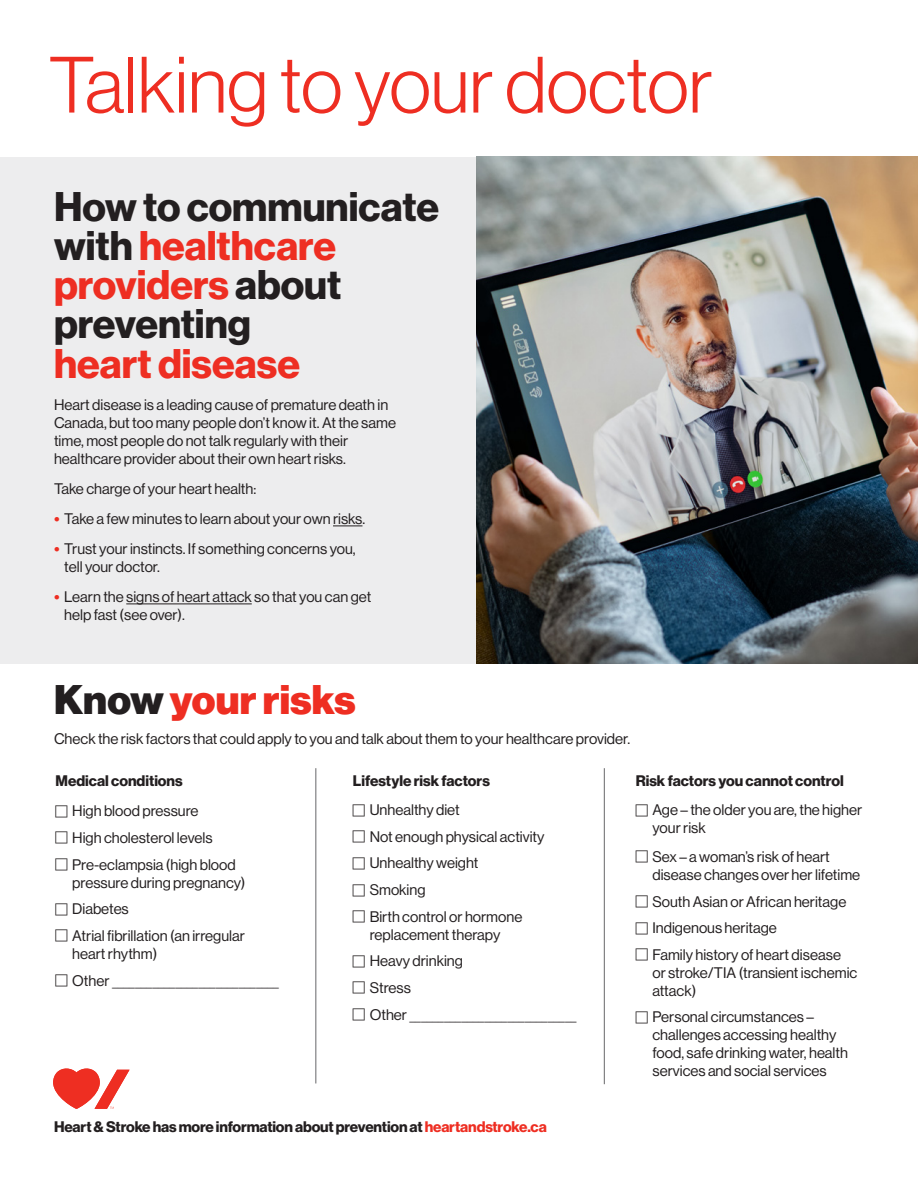
<style>
.page{position:relative;width:918px;height:1188px;background:#fff}
.page>*{position:absolute;margin:0;border:0;box-sizing:border-box;transform-origin:0 0}
.MainHeading{font:78px "N Haas Grotesk DS Std 45 Lt";color:#ee2e22}
.MainHeading-2{font:40.5px/39.3px "N Haas Grotesk DS Std 75 Bd";color:#231f20}
.Paragraph_Style_1{font:40.5px "N Haas Grotesk DS Std 95 Blk";letter-spacing:.005em;color:#ee2e22}
.Paragraph_Style_1-2{font:15px/18px "N Haas Grotesk DS Std 55 Rg";color:#231f20}
.Paragraph_Style_1-3{font:15px "N Haas Grotesk DS Std 75 Bd";letter-spacing:-.01em;color:#231f20}
.Paragraph_Style_1-4{font:15px "N Haas Grotesk DS Std 45 Lt";color:#231f20}
.s1{color:#ee2e22}
.s2{font-family:"N Haas Grotesk DS Std 75 Bd";color:#ee2e22}
.s3{color:#231f20}
.s4{font-family:"N Haas Grotesk DS Std 55 Rg"}
</style>
<div class="page">
<div style="left:0;top:157px;width:918px;height:507px;background:#ededee"></div>
<svg style="left:333px;top:526px;width:29px;height:1px"></svg>
<hr style="left:126px;top:604px;width:126px;height:1px;background:#231f20">
<hr style="left:315px;top:768px;width:1px;height:315px;background:#67676a">
<hr style="left:604px;top:768px;width:1px;height:316px;background:#67676a">
<svg style="left:53px;top:1069px;width:77px;height:40px"></svg>
<img style="left:476px;top:157px;width:442px;height:507px">
<p class="MainHeading" style="left:49px;top:41px;width:665px">Talking to your doctor</p>
<p class="MainHeading-2" style="left:54px;top:188px;width:387px">How to communicate with <span class="s1">healthcare providers</span> about preventing<br><span class="s1">heart disease</span></p>
<p class="Paragraph_Style_1-2" style="left:54px;top:396px;width:344px">Heart disease is a leading cause of premature death in Canada, but too many people don’t know it. At the same time, most people do not talk regularly with their healthcare provider about their own heart risks.</p>
<p class="Paragraph_Style_1-2" style="left:54px;top:480px;width:204px">Take charge of your heart health:</p>
<p class="Paragraph_Style_1-2" style="left:54px;top:510px;width:313px"><span class="s2">•</span> Take a few minutes to learn about your own risks.</p>
<p class="Paragraph_Style_1-2" style="left:64px;top:540px;width:293px;text-indent:-10px"><span class="s2">•</span> Trust your instincts. If something concerns you, tell your doctor.</p>
<p class="Paragraph_Style_1-2" style="left:64px;top:588px;width:309px;text-indent:-10px"><span class="s2">•</span> Learn the signs of heart attack so that you can get help fast (see over).</p>
<p class="Paragraph_Style_1" style="left:54px;top:676px;width:303px"><span class="s3">Know</span> your risks</p>
<p class="Paragraph_Style_1-2" style="left:54px;top:730px;width:578px">Check the risk factors that could apply to you and talk about them to your healthcare provider.</p>
<p class="Paragraph_Style_1-3" style="left:56px;top:772px;width:129px">Medical conditions</p>
<p class="Paragraph_Style_1-2" style="left:72px;top:802px;width:128px">High blood pressure</p>
<p class="Paragraph_Style_1-2" style="left:72px;top:829px;width:142px">High cholesterol levels</p>
<p class="Paragraph_Style_1-2" style="left:72px;top:855px;width:175px">Pre-eclampsia (high blood pressure during pregnancy)</p>
<p class="Paragraph_Style_1-2" style="left:72px;top:900px;width:58px">Diabetes</p>
<p class="Paragraph_Style_1-2" style="left:72px;top:927px;width:174px">Atrial fibrillation (an irregular heart rhythm)</p>
<p class="Paragraph_Style_1-4" style="left:72px;top:972px;width:208px"><span class="s4">Other</span> _____________________________</p>
<p class="Paragraph_Style_1-3" style="left:353px;top:772px;width:138px">Lifestyle risk factors</p>
<p class="Paragraph_Style_1-2" style="left:370px;top:801px;width:92px">Unhealthy diet</p>
<p class="Paragraph_Style_1-2" style="left:370px;top:828px;width:176px">Not enough physical activity</p>
<p class="Paragraph_Style_1-2" style="left:370px;top:854px;width:110px">Unhealthy weight</p>
<p class="Paragraph_Style_1-2" style="left:370px;top:881px;width:57px">Smoking</p>
<p class="Paragraph_Style_1-2" style="left:370px;top:908px;width:154px">Birth control or hormone replacement therapy</p>
<p class="Paragraph_Style_1-2" style="left:370px;top:952px;width:95px">Heavy drinking</p>
<p class="Paragraph_Style_1-2" style="left:370px;top:979px;width:43px">Stress</p>
<p class="Paragraph_Style_1-4" style="left:370px;top:1006px;width:208px"><span class="s4">Other</span> _____________________________</p>
<p class="Paragraph_Style_1-3" style="left:636px;top:772px;width:210px">Risk factors you cannot control</p>
<p class="Paragraph_Style_1-2" style="left:652px;top:801px;width:211px">Age – the older you are, the higher your risk</p>
<p class="Paragraph_Style_1-2" style="left:652px;top:848px;width:209px">Sex – a woman’s risk of heart disease changes over her lifetime</p>
<p class="Paragraph_Style_1-2" style="left:652px;top:892px;width:195px">South Asian or African heritage</p>
<p class="Paragraph_Style_1-2" style="left:652px;top:919px;width:126px">Indigenous heritage</p>
<p class="Paragraph_Style_1-2" style="left:652px;top:946px;width:206px">Family history of heart disease or stroke/TIA (transient ischemic attack)</p>
<p class="Paragraph_Style_1-2" style="left:652px;top:1008px;width:197px">Personal circumstances – challenges accessing healthy food, safe drinking water, health services and social services</p>
<p class="Paragraph_Style_1-3" style="left:54px;top:1118px;width:494px">Heart &amp; Stroke has more information about prevention at <span class="s1">heartandstroke.ca</span></p>
</div>
